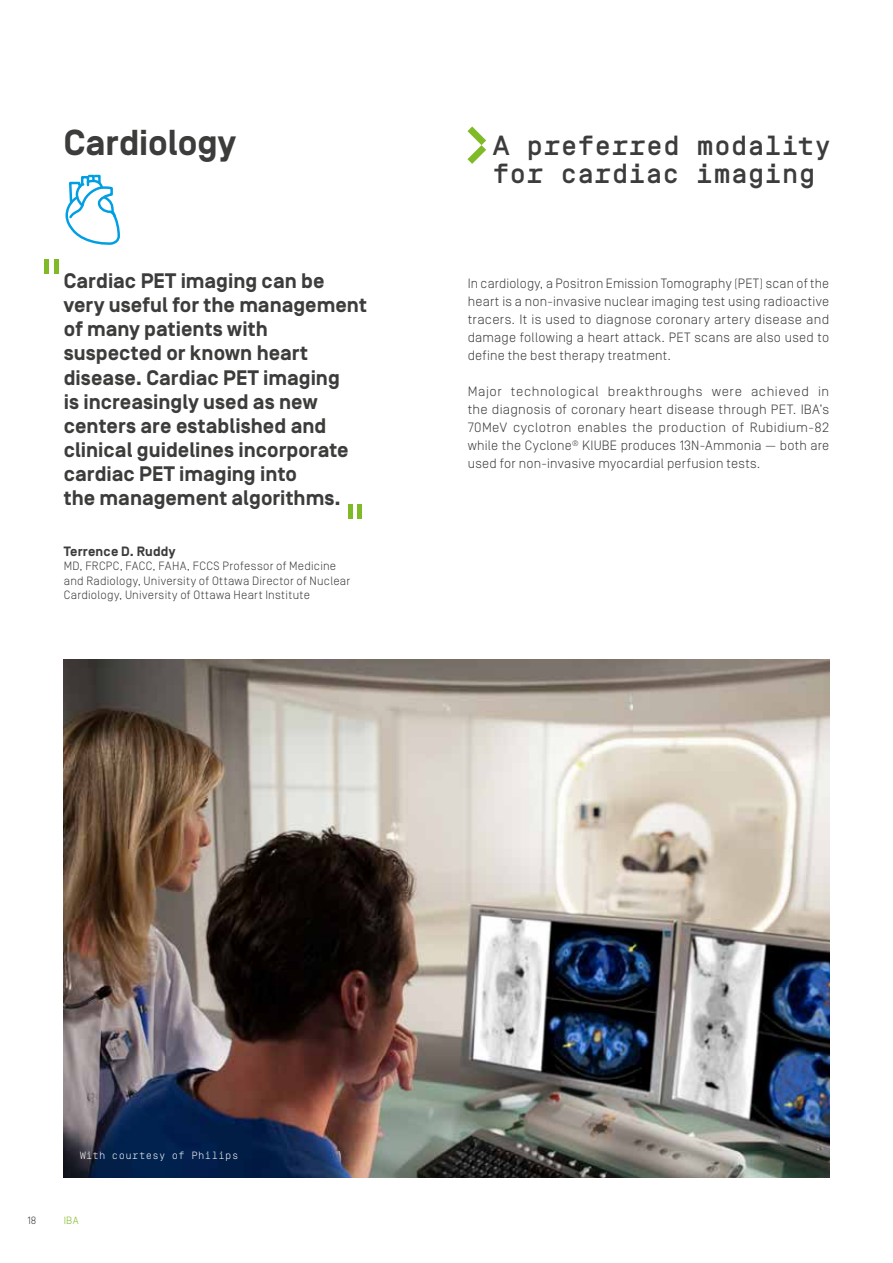
<style>
.page{position:relative;width:893px;height:1263px;background:#fff}
.page>*{position:absolute;margin:0;border:0;box-sizing:border-box;transform-origin:0 0}
.t1{font:700 36px "Simplon Norm";letter-spacing:-.005em;color:#3c3c3b}
.t2{font:500 27.75px/27.8px "Simplon Mono";letter-spacing:.005em;color:#3c3c3b}
.t3{font:700 21px/24px "Simplon Norm";color:#3c3c3b}
.t4{font:300 13.5px/18px "Simplon Norm";letter-spacing:.02em;color:#3c3c3b;text-align:justify}
.t5{font:700 13.5px "Simplon Norm";letter-spacing:.015em;color:#3c3c3b}
.t6{font:300 12px/14.4px "Simplon Norm";letter-spacing:.02em;color:#3c3c3b}
.t7{font:300 10.5px "Simplon Mono";letter-spacing:.035em;color:#fff}
.t8{font:300 10.5px "Simplon Norm";color:#80ba27}
.t9{font:300 10.5px "Simplon Norm";color:#3c3c3b}
</style>
<div class="page">
<div style="left:54px;top:259px;width:5px;height:15px;background:#80ba27"></div>
<div style="left:44px;top:259px;width:5px;height:15px;background:#80ba27"></div>
<div style="left:357px;top:504px;width:5px;height:15px;background:#80ba27"></div>
<hr style="left:348px;top:504px;width:4px;height:15px;background:#80ba27">
<img style="left:64px;top:659px;width:765px;height:519px">
<svg style="left:65px;top:175px;width:55px;height:70px"></svg>
<svg style="left:467px;top:126px;width:19px;height:38px"></svg>
<h1 class="t1" style="left:64px;top:123px;width:174px">Cardiology</h1>
<p class="t3" style="left:64px;top:270px;width:304px">Cardiac PET imaging can be very useful for the management of many patients with suspected or known heart disease. Cardiac PET imaging<br>is increasingly used as new centers are established and clinical guidelines incorporate cardiac PET imaging into<br>the management algorithms.</p>
<p class="t5" style="left:64px;top:544px;width:113px">Terrence D. Ruddy</p>
<p class="t6" style="left:64px;top:559px;width:288px">MD, FRCPC, FACC, FAHA, FCCS Professor of Medicine and Radiology, University of Ottawa Director of Nuclear<br>Cardiology, University of Ottawa Heart Institute</p>
<h2 class="t2" style="left:493px;top:132px;width:340px">A preferred modality for cardiac imaging</h2>
<p class="t4" style="left:468px;top:275px;width:363px">In cardiology, a Positron Emission Tomography (PET) scan of the heart is a non-invasive nuclear imaging test using radioactive tracers. It is used to diagnose coronary artery disease and damage following a heart attack. PET scans are also used to define the best therapy treatment.</p>
<p class="t4" style="left:468px;top:383px;width:363px">Major technological breakthroughs were achieved in the diagnosis of coronary heart disease through PET. IBA’s 70MeV cyclotron enables the production of Rubidium-82 while the Cyclone<sup>®</sup> KIUBE produces 13N-Ammonia — both are used for non-invasive myocardial perfusion tests.</p>
<p class="t7" style="left:80px;top:1149px;width:160px">With courtesy of Philips</p>
<p class="t9" style="left:27px;top:1215px;width:11px">18</p>
<p class="t8" style="left:64px;top:1215px;width:16px">IBA</p>
</div>
